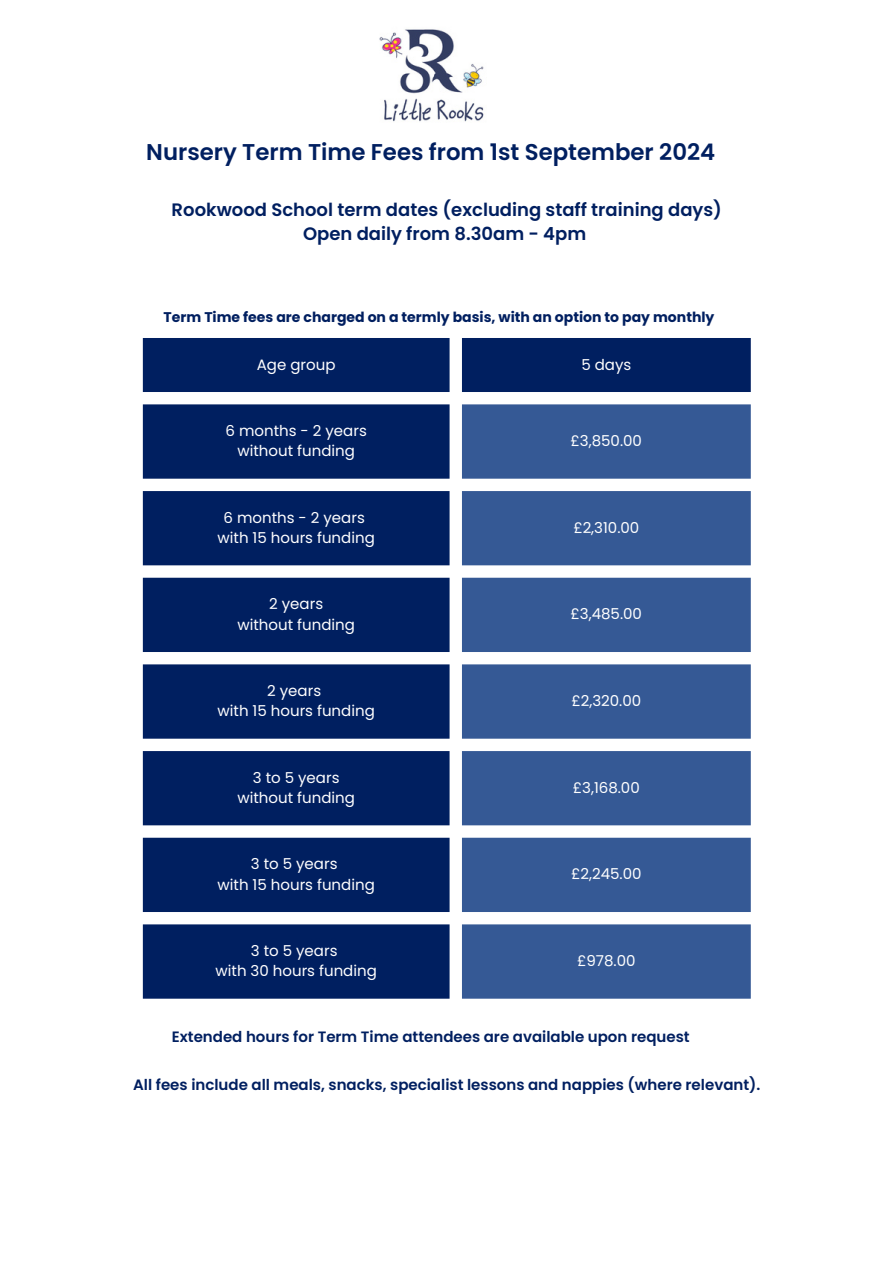
<style>
.page{position:relative;width:894px;height:1264px;background:#fff}
.page>*{position:absolute;margin:0;border:0;box-sizing:border-box;transform-origin:0 0}
.t1{font:600 22.8px "Poppins";color:#001f60}
.t2{font:600 18px/24.8px "Poppins";color:#001f60;text-align:center}
.t3{font:15px "Poppins";color:#fff}
.t4{font:600 15px "Poppins";color:#001f60}
.t5{font:700 13.95px "Poppins";color:#001f60}
</style>
<div class="page">
<img style="left:379px;top:29px;width:105px;height:93px">
<svg style="left:143px;top:338px;width:607px;height:660px;fill:#001f60"></svg>
<svg style="left:462px;top:404px;width:288px;height:594px;background:#4e6da2"></svg>
<p class="t1" style="left:146px;top:136px;width:570px">Nursery Term Time Fees from 1st September 2024</p>
<h2 class="t2" style="left:171px;top:197px;width:551px">Rookwood School term dates (excluding staff training days)<br>Open daily from 8.30am - 4pm</h2>
<p class="t5" style="left:163px;top:307px;width:552px">Term Time fees are charged on a termly basis, with an option to pay monthly</p>
<p class="t3" style="left:257px;top:354px;width:80px">Age group</p>
<p class="t3" style="left:581px;top:354px;width:51px">5 days</p>
<p class="t3" style="left:225px;top:420px;width:143px">6 months - 2 years</p>
<p class="t3" style="left:237px;top:440px;width:119px">without funding</p>
<p class="t3" style="left:223px;top:507px;width:143px">6 months - 2 years</p>
<p class="t3" style="left:217px;top:527px;width:159px">with 15 hours funding</p>
<p class="t3" style="left:269px;top:593px;width:55px">2 years</p>
<p class="t3" style="left:237px;top:613px;width:119px">without funding</p>
<p class="t3" style="left:267px;top:680px;width:55px">2 years</p>
<p class="t3" style="left:217px;top:700px;width:159px">with 15 hours funding</p>
<p class="t3" style="left:253px;top:766px;width:88px">3 to 5 years</p>
<p class="t3" style="left:237px;top:787px;width:119px">without funding</p>
<p class="t3" style="left:251px;top:853px;width:88px">3 to 5 years</p>
<p class="t3" style="left:217px;top:873px;width:159px">with 15 hours funding</p>
<p class="t3" style="left:251px;top:940px;width:88px">3 to 5 years</p>
<p class="t3" style="left:215px;top:960px;width:163px">with 30 hours funding</p>
<p class="t3" style="left:570px;top:430px;width:73px">£3,850.00</p>
<p class="t3" style="left:573px;top:517px;width:67px">£2,310.00</p>
<p class="t3" style="left:570px;top:603px;width:73px">£3,485.00</p>
<p class="t3" style="left:571px;top:690px;width:71px">£2,320.00</p>
<p class="t3" style="left:572px;top:777px;width:68px">£3,168.00</p>
<p class="t3" style="left:571px;top:863px;width:72px">£2,245.00</p>
<p class="t3" style="left:577px;top:950px;width:60px">£978.00</p>
<h1 class="t4" style="left:172px;top:1026px;width:519px">Extended hours for Term Time attendees are available upon request</h1>
<p class="t4" style="left:133px;top:1074px;width:628px">All fees include all meals, snacks, specialist lessons and nappies (where relevant).</p>
</div>
